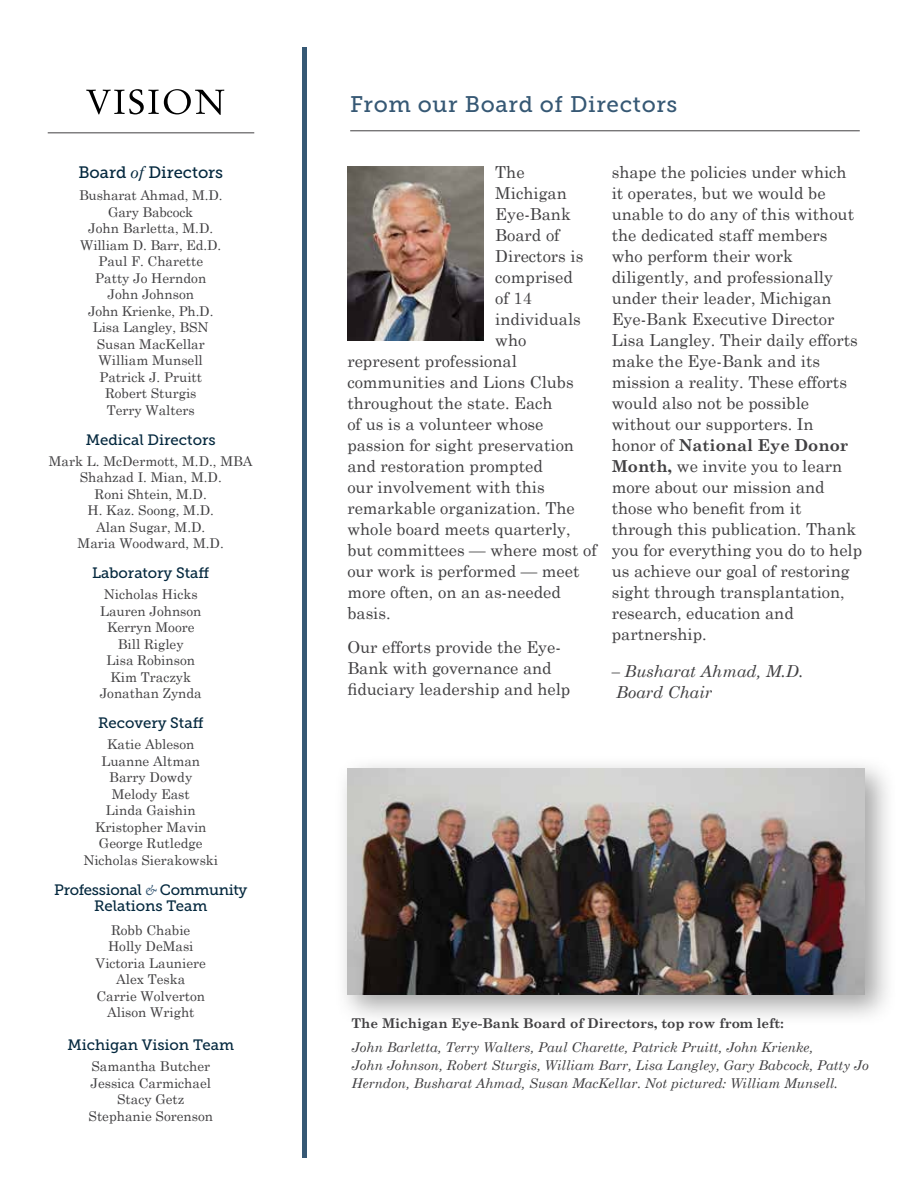
<style>
.page{position:relative;width:918px;height:1188px;background:#fff}
.page>*{position:absolute;margin:0;border:0;box-sizing:border-box;transform-origin:0 0}
.t1{font:22.5px "Museo Slab 500";letter-spacing:.03em;color:#365874}
.t2{font:16.5px/21px "Century Schoolbook";color:#414042}
.t3{font:italic 16.5px/21px "Century Schoolbook";color:#414042}
.t4{font:16.5px "Museo Slab 500";color:#04283e}
.t5{font:15px "Museo Slab 500";color:#04283e}
.t6{font:15px/16.5px "Museo Slab 500";letter-spacing:-.02em;color:#04283e;text-align:center}
.t7{font:13.5px/16.5px "Century Schoolbook";color:#414042;text-align:center}
.t8{font:italic 13.5px/18px "Century Schoolbook";color:#414042}
.t9{font:700 13.5px "Century Schoolbook";color:#414042}
.s1{font-family:"Century Schoolbook";font-style:italic}
.s2{font-family:"Adobe Devanagari";font-style:italic;font-size:16.5px;color:#365874}
.s3{font-weight:700}
</style>
<div class="page">
<img style="left:347px;top:166px;width:136px;height:175px">
<svg style="left:86px;top:89px;width:138px;height:26px"></svg>
<hr style="left:48px;top:132px;width:206px;height:1px;background:#414042">
<div style="left:302px;top:48px;width:5px;height:1110px;background:#365874"></div>
<hr style="left:350px;top:130px;width:510px;height:1px;background:#414042">
<div style="left:334px;top:755px;width:563px;height:272px;background:#000;opacity:.36"></div>
<img style="left:347px;top:768px;width:518px;height:227px">
<p class="t4" style="left:78px;top:164px;width:146px">Board <span class="s1">of</span> Directors</p>
<p class="t7" style="left:79px;top:187px;width:145px">Busharat Ahmad, M.D.<br>Gary Babcock<br>John Barletta, M.D.<br>William D. Barr, Ed.D.<br>Paul F. Charette<br>Patty Jo Herndon<br>John Johnson<br>John Krienke, Ph.D.<br>Lisa Langley, BSN<br>Susan MacKellar<br>William Munsell<br>Patrick J. Pruitt<br>Robert Sturgis<br>Terry Walters</p>
<p class="t5" style="left:86px;top:431px;width:131px">Medical Directors</p>
<p class="t7" style="left:49px;top:452px;width:205px">Mark L. McDermott, M.D., MBA<br>Shahzad I. Mian, M.D.<br>Roni Shtein, M.D.<br>H. Kaz. Soong, M.D.<br>Alan Sugar, M.D.<br>Maria Woodward, M.D.</p>
<p class="t5" style="left:92px;top:565px;width:119px">Laboratory Staff</p>
<p class="t7" style="left:100px;top:586px;width:104px">Nicholas Hicks<br>Lauren Johnson<br>Kerryn Moore<br>Bill Rigley<br>Lisa Robinson<br>Kim Traczyk<br>Jonathan Zynda</p>
<p class="t5" style="left:98px;top:715px;width:107px">Recovery Staff</p>
<p class="t7" style="left:83px;top:736px;width:136px">Katie Ableson<br>Luanne Altman<br>Barry Dowdy<br>Melody East<br>Linda Gaishin<br>Kristopher Mavin<br>George Rutledge<br>Nicholas Sierakowski</p>
<p class="t6" style="left:54px;top:881px;width:195px">Professional <span class="s2">&amp;</span> Community<br>Relations Team</p>
<p class="t7" style="left:96px;top:921px;width:112px">Robb Chabie<br>Holly DeMasi<br>Victoria Launiere<br>Alex Teska<br>Carrie Wolverton<br>Alison Wright</p>
<p class="t5" style="left:67px;top:1037px;width:168px">Michigan Vision Team</p>
<p class="t7" style="left:89px;top:1058px;width:126px">Samantha Butcher<br>Jessica Carmichael<br>Stacy Getz<br>Stephanie Sorenson</p>
<h1 class="t1" style="left:350px;top:92px;width:329px">From our Board of Directors</h1>
<p class="t2" style="left:495px;top:161px;width:31px">The</p>
<p class="t2" style="left:495px;top:182px;width:73px">Michigan</p>
<p class="t2" style="left:495px;top:203px;width:77px">Eye-Bank</p>
<p class="t2" style="left:495px;top:224px;width:66px">Board of</p>
<p class="t2" style="left:495px;top:245px;width:89px">Directors is</p>
<p class="t2" style="left:495px;top:266px;width:79px">comprised</p>
<p class="t2" style="left:495px;top:287px;width:38px">of 14</p>
<p class="t2" style="left:495px;top:308px;width:87px">individuals</p>
<p class="t2" style="left:495px;top:329px;width:33px">who</p>
<p class="t2" style="left:347px;top:350px;width:171px">represent professional</p>
<p class="t2" style="left:347px;top:371px;width:228px">communities and Lions Clubs</p>
<p class="t2" style="left:347px;top:392px;width:207px">throughout the state. Each</p>
<p class="t2" style="left:347px;top:413px;width:198px">of us is a volunteer whose</p>
<p class="t2" style="left:347px;top:434px;width:228px">passion for sight preservation</p>
<p class="t2" style="left:347px;top:455px;width:197px">and restoration prompted</p>
<p class="t2" style="left:347px;top:476px;width:199px">our involvement with this</p>
<p class="t2" style="left:347px;top:497px;width:229px">remarkable organization. The</p>
<p class="t2" style="left:347px;top:518px;width:225px">whole board meets quarterly,</p>
<p class="t2" style="left:347px;top:539px;width:251px">but committees — where most of</p>
<p class="t2" style="left:347px;top:560px;width:234px">our work is performed — meet</p>
<p class="t2" style="left:347px;top:581px;width:215px">more often, on an as-needed</p>
<p class="t2" style="left:347px;top:602px;width:45px">basis.</p>
<p class="t2" style="left:347px;top:636px;width:225px">Our efforts provide the Eye-<br>Bank with governance and fiduciary leadership and help</p>
<p class="t2" style="left:612px;top:161px;width:252px">shape the policies under which it operates, but we would be unable to do any of this without the dedicated staff members who perform their work diligently, and professionally under their leader, Michigan<br>Eye-Bank Executive Director<br>Lisa Langley. Their daily efforts make the Eye-Bank and its mission a reality. These efforts would also not be possible without our supporters. In<br>honor of <span class="s3">National Eye Donor<br>Month,</span> we invite you to learn more about our mission and those who benefit from it through this publication. Thank you for everything you do to help us achieve our goal of restoring sight through transplantation, research, education and partnership.</p>
<p class="t3" style="left:612px;top:661px;width:193px">– Busharat Ahmad, M.D.<br>Board Chair</p>
<p class="t9" style="left:351px;top:1015px;width:434px">The Michigan Eye-Bank Board of Directors, top row from left:</p>
<p class="t8" style="left:351px;top:1037px;width:519px">John Barletta, Terry Walters, Paul Charette, Patrick Pruitt, John Krienke,<br>John Johnson, Robert Sturgis, William Barr, Lisa Langley, Gary Babcock, Patty Jo<br>Herndon, Busharat Ahmad, Susan MacKellar. Not pictured: William Munsell.</p>
</div>
